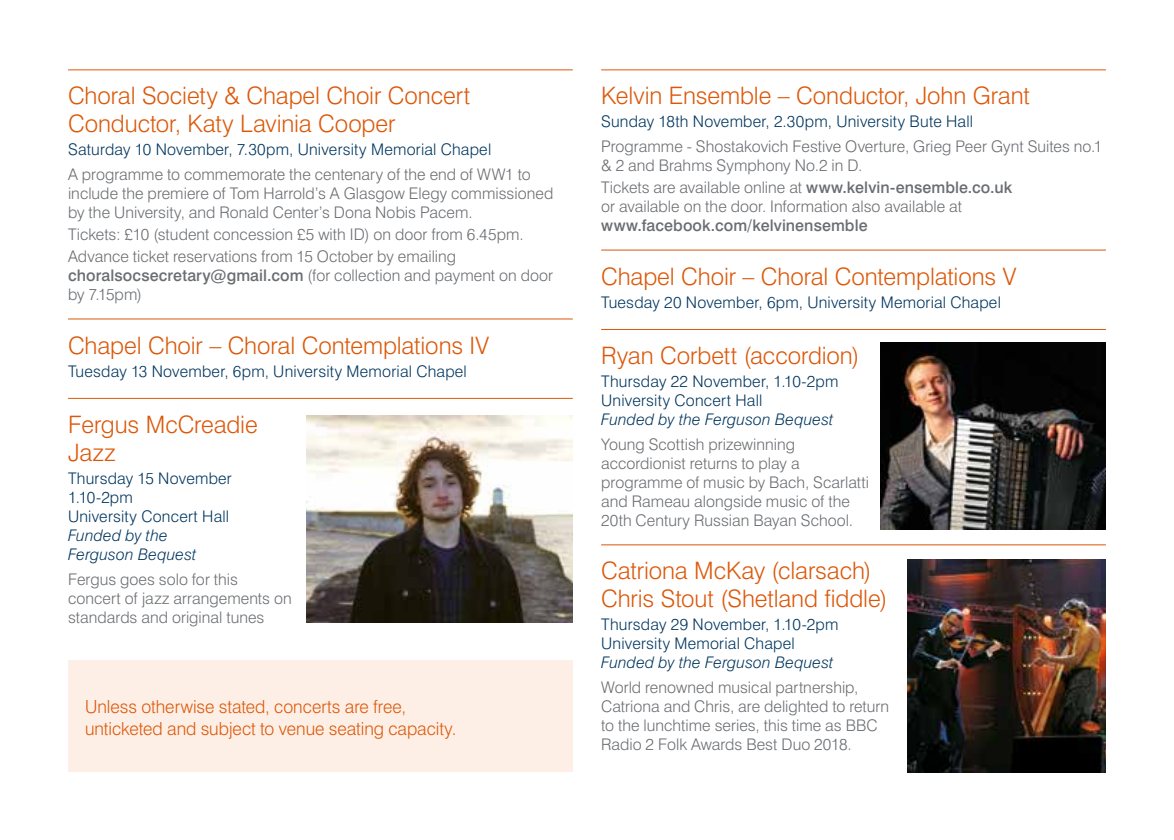
<style>
.page{position:relative;width:1174px;height:840px;background:#fff}
.page>*{position:absolute;margin:0;border:0;box-sizing:border-box;transform-origin:0 0}
.t1{font:300 24px/28px "Swiss 721 BT";letter-spacing:-.005em;color:#dc5809}
.t2{font:300 18px/22px "Swiss 721 BT";color:#dc5809}
.t3{font:300 16px/19px "Swiss 721 BT";letter-spacing:.005em;color:#6a6d71}
.t4{font:300 16px/19px "Swiss 721 BT";letter-spacing:.015em;color:#00365f}
.t5{font:italic 300 16px/19px "Swiss 721 BT";letter-spacing:.015em;color:#00365f}
.t6{font:500 16px "Swiss 721 BT";letter-spacing:.005em;color:#6a6d71}
.s1{font-weight:500}
</style>
<div class="page">
<hr style="left:68px;top:69px;width:505px;height:1px;background:#dc5809">
<hr style="left:68px;top:318px;width:505px;height:1px;background:#dc5809">
<hr style="left:68px;top:397px;width:505px;height:1px;background:#dc5809">
<hr style="left:601px;top:69px;width:505px;height:1px;background:#dc5809">
<hr style="left:601px;top:249px;width:505px;height:1px;background:#dc5809">
<hr style="left:601px;top:329px;width:505px;height:1px;background:#dc5809">
<hr style="left:601px;top:544px;width:505px;height:1px;background:#dc5809">
<img style="left:306px;top:415px;width:267px;height:206px">
<img style="left:880px;top:342px;width:226px;height:186px">
<img style="left:907px;top:559px;width:199px;height:212px">
<div style="left:68px;top:660px;width:505px;height:111px;background:#fdefe6"></div>
<h1 class="t1" style="left:68px;top:82px;width:404px">Choral Society &amp; Chapel Choir Concert<br>Conductor, Katy Lavinia Cooper</h1>
<p class="t4" style="left:68px;top:140px;width:425px">Saturday 10 November, 7.30pm, University Memorial Chapel</p>
<p class="t3" style="left:68px;top:165px;width:487px">A programme to commemorate the centenary of the end of WW1 to include the premiere of Tom Harrold’s A Glasgow Elegy commissioned by the University, and Ronald Center’s Dona Nobis Pacem.</p>
<p class="t3" style="left:68px;top:223px;width:457px;line-height:21.8px">Tickets: £10 (student concession £5 with ID) on door from 6.45pm.<br>Advance ticket reservations from 15 October by emailing</p>
<p class="t3" style="left:68px;top:265px;width:486px"><span class="s1">choralsocsecretary@gmail.com</span> (for collection and payment on door by 7.15pm)</p>
<h1 class="t1" style="left:68px;top:330px;width:422px">Chapel Choir – Choral Contemplations IV</h1>
<p class="t4" style="left:68px;top:361px;width:400px">Tuesday 13 November, 6pm, University Memorial Chapel</p>
<h1 class="t1" style="left:68px;top:410px;width:191px">Fergus McCreadie<br>Jazz</h1>
<p class="t4" style="left:68px;top:468px;width:165px">Thursday 15 November<br>1.10-2pm<br>University Concert Hall</p>
<p class="t5" style="left:68px;top:525px;width:130px">Funded by the<br>Ferguson Bequest</p>
<p class="t3" style="left:68px;top:569px;width:225px">Fergus goes solo for this concert of jazz arrangements on standards and original tunes</p>
<p class="t2" style="left:85px;top:694px;width:373px">Unless otherwise stated, concerts are free, unticketed and subject to venue seating capacity.</p>
<h1 class="t1" style="left:601px;top:82px;width:430px">Kelvin Ensemble – Conductor, John Grant</h1>
<p class="t4" style="left:601px;top:112px;width:373px">Sunday 18th November, 2.30pm, University Bute Hall</p>
<p class="t3" style="left:601px;top:137px;width:503px">Programme - Shostakovich Festive Overture, Grieg Peer Gynt Suites no.1 &amp; 2 and Brahms Symphony No.2 in D.</p>
<p class="t3" style="left:601px;top:177px;width:413px">Tickets are available online at <span class="s1">www.kelvin-ensemble.co.uk </span>or available on the door. Information also available at</p>
<p class="t6" style="left:601px;top:215px;width:268px">www.facebook.com/kelvinensemble</p>
<h1 class="t1" style="left:601px;top:262px;width:417px">Chapel Choir – Choral Contemplations V</h1>
<p class="t4" style="left:601px;top:292px;width:401px">Tuesday 20 November, 6pm, University Memorial Chapel</p>
<h1 class="t1" style="left:601px;top:341px;width:260px">Ryan Corbett (accordion)</h1>
<p class="t4" style="left:601px;top:371px;width:239px">Thursday 22 November, 1.10-2pm<br>University Concert Hall</p>
<p class="t5" style="left:601px;top:409px;width:234px">Funded by the Ferguson Bequest</p>
<p class="t3" style="left:601px;top:434px;width:269px">Young Scottish prizewinning accordionist returns to play a programme of music by Bach, Scarlatti and Rameau alongside music of the 20th Century Russian Bayan School.</p>
<h1 class="t1" style="left:601px;top:556px;width:288px">Catriona McKay (clarsach)<br>Chris Stout (Shetland fiddle)</h1>
<p class="t4" style="left:601px;top:614px;width:239px">Thursday 29 November, 1.10-2pm<br>University Memorial Chapel</p>
<p class="t5" style="left:601px;top:652px;width:234px">Funded by the Ferguson Bequest</p>
<p class="t3" style="left:601px;top:677px;width:289px">World renowned musical partnership, Catriona and Chris, are delighted to return to the lunchtime series, this time as BBC Radio 2 Folk Awards Best Duo 2018.</p>
</div>
